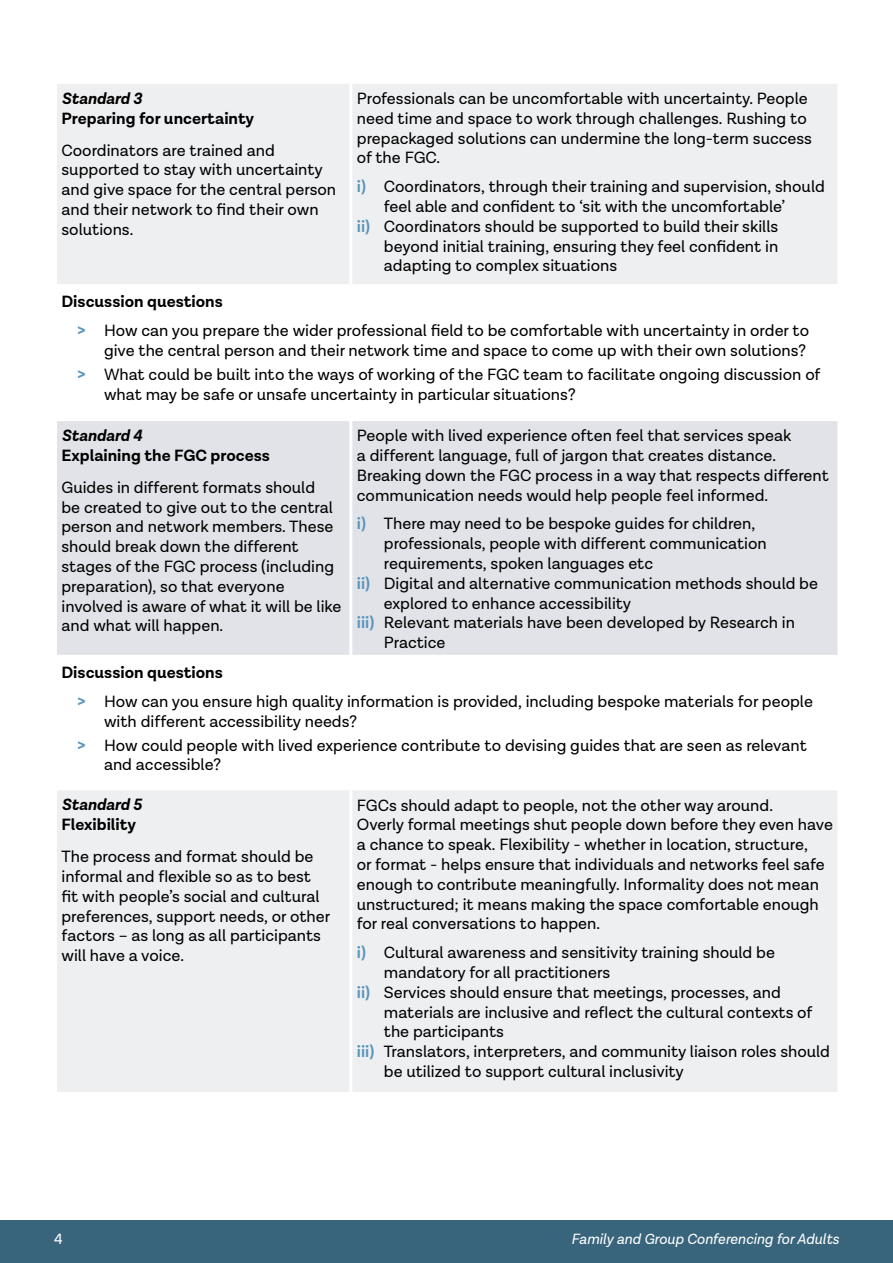
<style>
.page{position:relative;width:893px;height:1263px;background:#fff}
.page>*{position:absolute;margin:0;border:0;box-sizing:border-box;transform-origin:0 0}
.t1{font:600 18px "Lota Grotesque Alt 1";color:#fff}
.t2{font:16.5px/19.8px "Lota Grotesque Alt 1";color:#000}
.t3{font:700 16.5px "Lota Grotesque Alt 1";color:#000}
.t4{font:italic 700 16.5px "Lota Grotesque Alt 1";color:#000}
.t5{font:italic 15px "Lota Grotesque Alt 1";color:#fff}
.s1{font-weight:600;color:#5693ba}
.s2{font-weight:700}
.s3{font-weight:700;color:#5693ba}
</style>
<div class="page">
<div style="left:0;top:1220px;width:893px;height:43px;background:#38657c"></div>
<div style="left:57px;top:84px;width:780px;height:1008px;background:#eeeff1"></div>
<svg style="left:57px;top:287px;width:780px;height:500px"></svg>
<div style="left:57px;top:421px;width:780px;height:234px;background:#e1e3e8"></div>
<hr style="left:349px;top:84px;width:3px;height:200px;background:#fff">
<hr style="left:54px;top:284px;width:297px;height:3px;background:#fff">
<hr style="left:351px;top:284px;width:489px;height:3px;background:#fff">
<hr style="left:54px;top:418px;width:297px;height:3px;background:#fff">
<hr style="left:351px;top:418px;width:489px;height:3px;background:#fff">
<hr style="left:349px;top:421px;width:3px;height:234px;background:#fff">
<hr style="left:54px;top:655px;width:297px;height:3px;background:#fff">
<hr style="left:351px;top:655px;width:489px;height:3px;background:#fff">
<hr style="left:54px;top:787px;width:297px;height:3px;background:#fff">
<hr style="left:351px;top:787px;width:489px;height:3px;background:#fff">
<hr style="left:349px;top:790px;width:3px;height:302px;background:#fff">
<p class="t2" style="left:357px;top:89px;width:457px">Professionals can be uncomfortable with uncertainty. People need time and space to work through challenges. Rushing to prepackaged solutions can undermine the long-term success of the FGC.</p>
<p class="t2" style="left:357px;top:177px;width:469px"><span class="s1">i)</span> Coordinators, through their training and supervision, should</p>
<p class="t2" style="left:384px;top:197px;width:403px">feel able and confident to ‘sit with the uncomfortable’</p>
<p class="t2" style="left:357px;top:217px;width:423px"><span class="s1">ii)</span> Coordinators should be supported to build their skills</p>
<p class="t2" style="left:384px;top:237px;width:396px">beyond initial training, ensuring they feel confident in</p>
<p class="t2" style="left:384px;top:256px;width:235px">adapting to complex situations</p>
<p class="t2" style="left:77px;top:288px;width:734px;line-height:28.8px;text-indent:-16px"><span class="s2">Discussion questions<br></span><span class="s3">&gt;</span> How can you prepare the wider professional field to be comfortable with uncertainty in order to</p>
<p class="t2" style="left:77px;top:339px;width:745px;line-height:24px;text-indent:27px">give the central person and their network time and space to come up with their own solutions?<br><span class="s3">&gt;</span> What could be built into the ways of working of the FGC team to facilitate ongoing discussion of</p>
<p class="t2" style="left:104px;top:385px;width:473px">what may be safe or unsafe uncertainty in particular situations?</p>
<p class="t4" style="left:62px;top:426px;width:82px">Standard 4</p>
<p class="t3" style="left:62px;top:446px;width:210px">Explaining the FGC process</p>
<p class="t2" style="left:62px;top:478px;width:282px">Guides in different formats should<br>be created to give out to the central person and network members. These should break down the different stages of the FGC process (including preparation), so that everyone involved is aware of what it will be like and what will happen.</p>
<p class="t4" style="left:62px;top:89px;width:82px">Standard 3</p>
<p class="t3" style="left:62px;top:109px;width:194px">Preparing for uncertainty</p>
<p class="t2" style="left:62px;top:141px;width:276px">Coordinators are trained and supported to stay with uncertainty and give space for the central person and their network to find their own solutions.</p>
<p class="t2" style="left:357px;top:426px;width:473px">People with lived experience often feel that services speak<br>a different language, full of jargon that creates distance.<br>Breaking down the FGC process in a way that respects different communication needs would help people feel informed.</p>
<p class="t2" style="left:357px;top:514px;width:400px"><span class="s1">i)</span> There may need to be bespoke guides for children,</p>
<p class="t2" style="left:384px;top:534px;width:384px">professionals, people with different communication</p>
<p class="t2" style="left:384px;top:554px;width:271px">requirements, spoken languages etc</p>
<p class="t2" style="left:357px;top:574px;width:463px"><span class="s1">ii)</span> Digital and alternative communication methods should be</p>
<p class="t2" style="left:384px;top:594px;width:249px">explored to enhance accessibility</p>
<p class="t2" style="left:357px;top:613px;width:440px"><span class="s1">iii)</span> Relevant materials have been developed by Research in</p>
<p class="t2" style="left:384px;top:633px;width:63px">Practice</p>
<p class="t2" style="left:77px;top:658px;width:737px;line-height:28.8px;text-indent:-16px"><span class="s2">Discussion questions<br></span><span class="s3">&gt;</span> How can you ensure high quality information is provided, including bespoke materials for people</p>
<p class="t2" style="left:77px;top:709px;width:731px;line-height:24px;text-indent:27px">with different accessibility needs?<br><span class="s3">&gt;</span> How could people with lived experience contribute to devising guides that are seen as relevant</p>
<p class="t2" style="left:104px;top:755px;width:119px">and accessible?</p>
<p class="t4" style="left:61px;top:795px;width:82px">Standard 5</p>
<p class="t3" style="left:61px;top:815px;width:76px">Flexibility</p>
<p class="t2" style="left:61px;top:847px;width:270px">The process and format should be informal and flexible so as to best fit with people’s social and cultural preferences, support needs, or other factors – as long as all participants will have a voice.</p>
<p class="t2" style="left:357px;top:795px;width:478px">FGCs should adapt to people, not the other way around.<br>Overly formal meetings shut people down before they even have a chance to speak. Flexibility - whether in location, structure,<br>or format - helps ensure that individuals and networks feel safe enough to contribute meaningfully. Informality does not mean unstructured; it means making the space comfortable enough for real conversations to happen.</p>
<p class="t2" style="left:357px;top:943px;width:420px"><span class="s1">i)</span> Cultural awareness and sensitivity training should be</p>
<p class="t2" style="left:384px;top:963px;width:228px">mandatory for all practitioners</p>
<p class="t2" style="left:357px;top:983px;width:426px"><span class="s1">ii)</span> Services should ensure that meetings, processes, and</p>
<p class="t2" style="left:384px;top:1002px;width:430px">materials are inclusive and reflect the cultural contexts of</p>
<p class="t2" style="left:384px;top:1022px;width:122px">the participants</p>
<p class="t2" style="left:357px;top:1042px;width:475px"><span class="s1">iii)</span> Translators, interpreters, and community liaison roles should</p>
<p class="t2" style="left:384px;top:1062px;width:302px">be utilized to support cultural inclusivity</p>
<p class="t1" style="left:53px;top:1231px;width:12px">4<sup>4</sup></p>
<p class="t5" style="left:571px;top:1231px;width:269px">Family and Group Conferencing for Adults</p>
</div>
